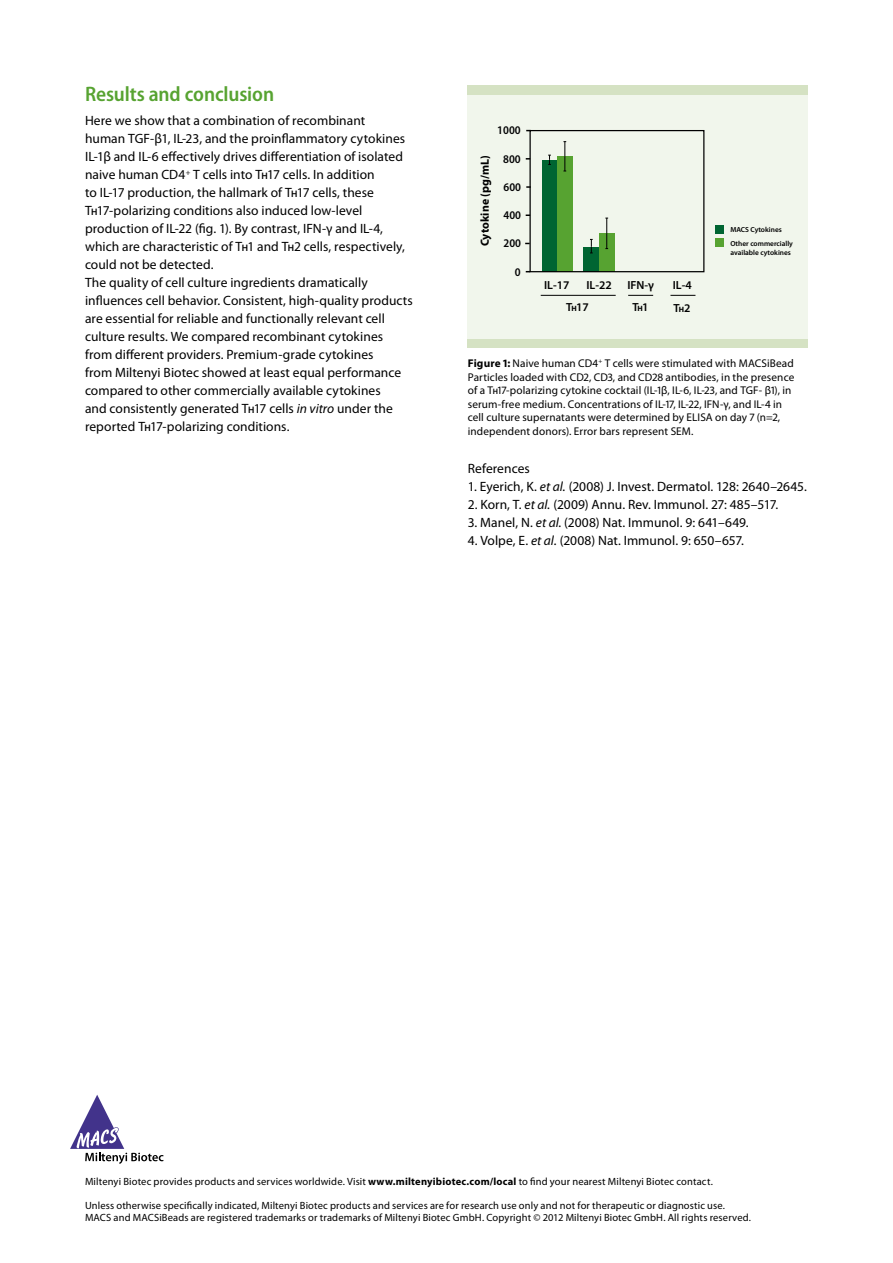
<style>
.page{position:relative;width:893px;height:1263px;background:#fff}
.page>*{position:absolute;margin:0;border:0;box-sizing:border-box;transform-origin:0 0}
.t1{font:600 semi-condensed 21px "Myriad Pro";letter-spacing:-.005em;color:#57a331}
.t2{font:13.5px/18px "Myriad Pro";letter-spacing:.005em;color:#000}
.t3{font:600 11.7px "Myriad Pro";color:#000}
.t4{font:600 semi-condensed 11.7px "Myriad Pro";color:#030304}
.t5{font:700 11.7px "Myriad Pro";letter-spacing:.01em;color:#000}
.t6{font:11.25px/13.5px "Myriad Pro";letter-spacing:.01em;color:#000}
.t7{font:10.5px/12px "Myriad Pro";letter-spacing:.015em;color:#000}
.t8{font:600 7.35px/13.6px "Myriad Pro";color:#000}
.s1{font-weight:600;font-size:9.45px}
.s2{font-style:italic}
.s3{font-weight:700;font-size:7.65px}
.s4{font-weight:700}
.s5{font-weight:600;font-size:7.8px}
</style>
<div class="page">
<svg style="left:70px;top:1095px;width:94px;height:69px"></svg>
<div style="left:468px;top:85px;width:340px;height:262px;background:#d5e2c3"></div>
<div style="left:468px;top:95px;width:340px;height:243px;background:#f1f6ec"></div>
<div style="left:542px;top:160px;width:15px;height:112px;background:#006532"></div>
<svg style="left:548px;top:155px;width:3px;height:10px"></svg>
<div style="left:584px;top:247px;width:15px;height:24px;background:#006532"></div>
<svg style="left:590px;top:239px;width:3px;height:15px"></svg>
<div style="left:557px;top:156px;width:15px;height:116px;background:#57a331"></div>
<svg style="left:563px;top:141px;width:3px;height:31px"></svg>
<div style="left:599px;top:233px;width:16px;height:38px;background:#57a331"></div>
<svg style="left:605px;top:218px;width:3px;height:31px"></svg>
<div style="left:529px;top:130px;width:175px;height:142px;border:1px solid #000"></div>
<hr style="left:541px;top:295px;width:75px;height:1px;background:#000">
<svg style="left:628px;top:295px;width:25px;height:1px"></svg>
<svg style="left:670px;top:295px;width:25px;height:1px"></svg>
<div style="left:715px;top:225px;width:8px;height:8px;background:#006532"></div>
<div style="left:715px;top:238px;width:8px;height:9px;background:#57a331"></div>
<h1 class="t1" style="left:85px;top:82px;width:191px">Results and conclusion</h1>
<p class="t2" style="left:85px;top:112px;width:329px">Here we show that a combination of recombinant<br>human TGF-β1, IL-23, and the proinflammatory cytokines IL-1β and IL-6 effectively drives differentiation of isolated naive human CD4<sup>+</sup> T cells into T<span class="s1">h</span>17 cells. In addition<br>to IL-17 production, the hallmark of T<span class="s1">h</span>17 cells, these T<span class="s1">h</span>17-polarizing conditions also induced low-level production of IL-22 (fig. 1). By contrast, IFN-γ and IL-4, which are characteristic of T<span class="s1">h</span>1 and T<span class="s1">h</span>2 cells, respectively, could not be detected.<br>The quality of cell culture ingredients dramatically influences cell behavior. Consistent, high-quality products are essential for reliable and functionally relevant cell culture results. We compared recombinant cytokines from different providers. Premium-grade cytokines<br>from Miltenyi Biotec showed at least equal performance compared to other commercially available cytokines<br>and consistently generated T<span class="s1">h</span>17 cells <span class="s2">in vitro</span> under the reported T<span class="s1">h</span>17-polarizing conditions.</p>
<p class="t4" style="left:497px;top:124px;width:25px">1000</p>
<p class="t5" style="left:478px;top:246px;width:93px;rotate:-90deg">Cytokine (pg/mL)</p>
<p class="t4" style="left:503px;top:152px;width:19px">800</p>
<p class="t4" style="left:503px;top:181px;width:19px">600</p>
<p class="t4" style="left:503px;top:209px;width:19px">400</p>
<p class="t4" style="left:503px;top:237px;width:19px">200</p>
<p class="t4" style="left:515px;top:265px;width:7px">0</p>
<p class="t3" style="left:544px;top:279px;width:27px">IL-17</p>
<p class="t3" style="left:586px;top:278px;width:27px">IL-22</p>
<p class="t3" style="left:627px;top:279px;width:28px">IFN-γ</p>
<p class="t3" style="left:673px;top:279px;width:21px">IL-4</p>
<p class="t3" style="left:566px;top:301px;width:24px">T<span class="s3">H</span>17</p>
<p class="t3" style="left:632px;top:301px;width:18px">T<span class="s3">H</span>1</p>
<p class="t3" style="left:673px;top:301px;width:18px">T<span class="s3">H</span>2</p>
<p class="t8" style="left:730px;top:223px;width:64px">MACS Cytokines<br>Other commercially</p>
<p class="t8" style="left:730px;top:245px;width:62px">available cytokines</p>
<p class="t6" style="left:468px;top:357px;width:328px"><span class="s4">Figure 1:</span> Naive human CD4<sup>+</sup> T cells were stimulated with MACSiBead Particles loaded with CD2, CD3, and CD28 antibodies, in the presence of a T<span class="s5">h</span>17-polarizing cytokine cocktail (IL-1β, IL-6, IL-23, and TGF- β1), in serum-free medium. Concentrations of IL-17, IL-22, IFN-γ, and IL-4 in cell culture supernatants were determined by ELISA on day 7 (n=2, independent donors). Error bars represent SEM.</p>
<p class="t2" style="left:468px;top:460px;width:64px">References</p>
<p class="t2" style="left:468px;top:478px;width:341px">1. Eyerich, K. <span class="s2">et al.</span> (2008) J. Invest. Dermatol. 128: 2640–2645.</p>
<p class="t2" style="left:468px;top:496px;width:312px">2. Korn, T. <span class="s2">et al.</span> (2009) Annu. Rev. Immunol. 27: 485–517.</p>
<p class="t2" style="left:468px;top:514px;width:282px">3. Manel, N. <span class="s2">et al.</span> (2008) Nat. Immunol. 9: 641–649.</p>
<p class="t2" style="left:468px;top:532px;width:278px">4. Volpe, E. <span class="s2">et al.</span> (2008) Nat. Immunol. 9: 650–657.</p>
<p class="t7" style="left:85px;top:1176px;width:629px">Miltenyi Biotec provides products and services worldwide. Visit <span class="s4">www.miltenyibiotec.com/local</span> to find your nearest Miltenyi Biotec contact.</p>
<p class="t7" style="left:85px;top:1200px;width:667px">Unless otherwise specifically indicated, Miltenyi Biotec products and services are for research use only and not for therapeutic or diagnostic use.<br>MACS and MACSiBeads are registered trademarks or trademarks of Miltenyi Biotec GmbH. Copyright © 2012 Miltenyi Biotec GmbH. All rights reserved.</p>
</div>
